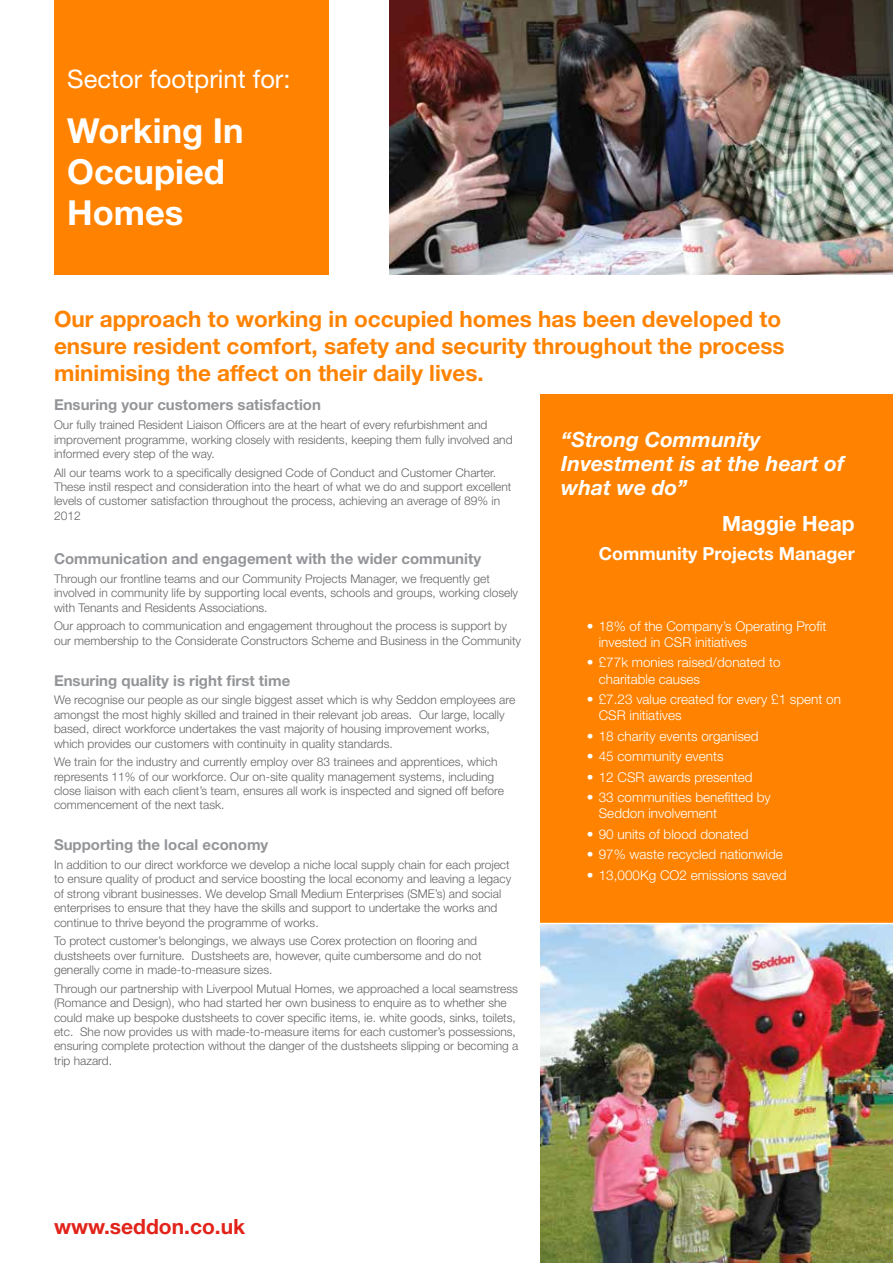
<style>
.page{position:relative;width:893px;height:1263px;background:#fff}
.page>*{position:absolute;margin:0;border:0;box-sizing:border-box;transform-origin:0 0}
.t1{font:700 34.5px/41.4px "Helvetica Neue LT Std";color:#fff}
.t2{font:25.5px "Helvetica Neue LT Std";color:#fff}
.t3{font:700 22.5px/27px "Helvetica Neue LT Std";color:#ff8300}
.t4{font:italic 700 21px/24px "Helvetica Neue LT Std";color:#fff}
.t5{font:700 21px "Helvetica Neue LT Std";color:#e2231a}
.t6{font:700 21px "Helvetica Neue LT Std";color:#fff}
.t7{font:700 18px "Helvetica Neue LT Std";color:#fff}
.t8{font:700 15px "Helvetica Neue LT Std";color:#939598}
.t9{font:300 13.5px/16.2px "Helvetica Neue LT Std";color:#fff}
.t10{font:300 12px/14.4px "Helvetica Neue LT Std";color:#636466}
</style>
<div class="page">
<div style="left:541px;top:394px;width:352px;height:658px;background:#ff8300"></div>
<img style="left:389px;top:0;width:504px;height:275px">
<div style="left:54px;top:0;width:275px;height:276px;background:#ff8300"></div>
<div style="left:0;top:275px;width:893px;height:21px;background:#fff"></div>
<img style="left:541px;top:924px;width:352px;height:339px">
<hr style="left:538px;top:923px;width:355px;height:1px;background:#fff">
<h2 class="t2" style="left:67px;top:64px;width:225px">Sector footprint for:</h2>
<h1 class="t1" style="left:67px;top:109px;width:178px">Working In<br>Occupied<br>Homes</h1>
<h3 class="t3" style="left:54px;top:304px;width:732px">Our approach to working in occupied homes has been developed to ensure resident comfort, safety and security throughout the process minimising the affect on their daily lives.</h3>
<p class="t8" style="left:54px;top:396px;width:268px">Ensuring your customers satisfaction</p>
<p class="t10" style="left:54px;top:417px;width:460px">Our fully trained Resident Liaison Officers are at the heart of every refurbishment and improvement programme, working closely with residents, keeping them fully involved and informed every step of the way.</p>
<p class="t10" style="left:54px;top:465px;width:459px">All our teams work to a specifically designed Code of Conduct and Customer Charter.<br>These instil respect and consideration into the heart of what we do and support excellent levels of customer satisfaction throughout the process, achieving an average of 89% in 2012</p>
<p class="t8" style="left:54px;top:550px;width:429px">Communication and engagement with the wider community</p>
<p class="t10" style="left:54px;top:571px;width:466px">Through our frontline teams and our Community Projects Manager, we frequently get involved in community life by supporting local events, schools and groups, working closely with Tenants and Residents Associations.</p>
<p class="t10" style="left:54px;top:619px;width:469px">Our approach to communication and engagement throughout the process is support by our membership to the Considerate Constructors Scheme and Business in the Community</p>
<p class="t8" style="left:54px;top:671px;width:238px">Ensuring quality is right first time</p>
<p class="t10" style="left:54px;top:693px;width:463px">We recognise our people as our single biggest asset which is why Seddon employees are amongst the most highly skilled and trained in their relevant job areas. Our large, locally based, direct workforce undertakes the vast majority of housing improvement works, which provides our customers with continuity in quality standards.</p>
<p class="t10" style="left:54px;top:754px;width:451px">We train for the industry and currently employ over 83 trainees and apprentices, which represents 11% of our workforce. Our on-site quality management systems, including close liaison with each client’s team, ensures all work is inspected and signed off before commencement of the next task.</p>
<p class="t8" style="left:54px;top:836px;width:216px">Supporting the local economy</p>
<p class="t10" style="left:54px;top:857px;width:459px">In addition to our direct workforce we develop a niche local supply chain for each project to ensure quality of product and service boosting the local economy and leaving a legacy of strong vibrant businesses. We develop Small Medium Enterprises (SME’s) and social enterprises to ensure that they have the skills and support to undertake the works and continue to thrive beyond the programme of works.</p>
<p class="t10" style="left:54px;top:933px;width:429px">To protect customer’s belongings, we always use Corex protection on flooring and dustsheets over furniture. Dustsheets are, however, quite cumbersome and do not generally come in made-to-measure sizes.</p>
<p class="t10" style="left:54px;top:981px;width:466px">Through our partnership with Liverpool Mutual Homes, we approached a local seamstress (Romance and Design), who had started her own business to enquire as to whether she could make up bespoke dustsheets to cover specific items, ie. white goods, sinks, toilets, etc. She now provides us with made-to-measure items for each customer’s possessions, ensuring complete protection without the danger of the dustsheets slipping or becoming a trip hazard.</p>
<h3 class="t4" style="left:561px;top:427px;width:285px">“Strong Community<br>Investment is at the heart of what we do”</h3>
<h3 class="t6" style="left:722px;top:511px;width:134px">Maggie Heap</h3>
<h3 class="t7" style="left:599px;top:542px;width:257px">Community Projects Manager</h3>
<p class="t9" style="left:599px;top:618px;width:229px;text-indent:-12px">• 18% of the Company’s Operating Profit invested in CSR initiatives</p>
<p class="t9" style="left:599px;top:654px;width:183px;text-indent:-12px">• £77k monies raised/donated to charitable causes</p>
<p class="t9" style="left:599px;top:691px;width:244px;text-indent:-12px">• £7.23 value created for every £1 spent on<br>CSR initiatives</p>
<p class="t9" style="left:587px;top:728px;width:173px">• 18 charity events organised</p>
<p class="t9" style="left:587px;top:748px;width:138px">• 45 community events</p>
<p class="t9" style="left:587px;top:768px;width:167px">• 12 CSR awards presented</p>
<p class="t9" style="left:599px;top:789px;width:174px;text-indent:-12px">• 33 communities benefitted by<br>Seddon involvement</p>
<p class="t9" style="left:587px;top:826px;width:163px">• 90 units of blood donated</p>
<p class="t9" style="left:587px;top:846px;width:198px">• 97% waste recycled nationwide</p>
<p class="t9" style="left:587px;top:866px;width:201px">• 13,000Kg CO2 emissions saved</p>
<h3 class="t5" style="left:54px;top:1214px;width:193px">www.seddon.co.uk</h3>
</div>
